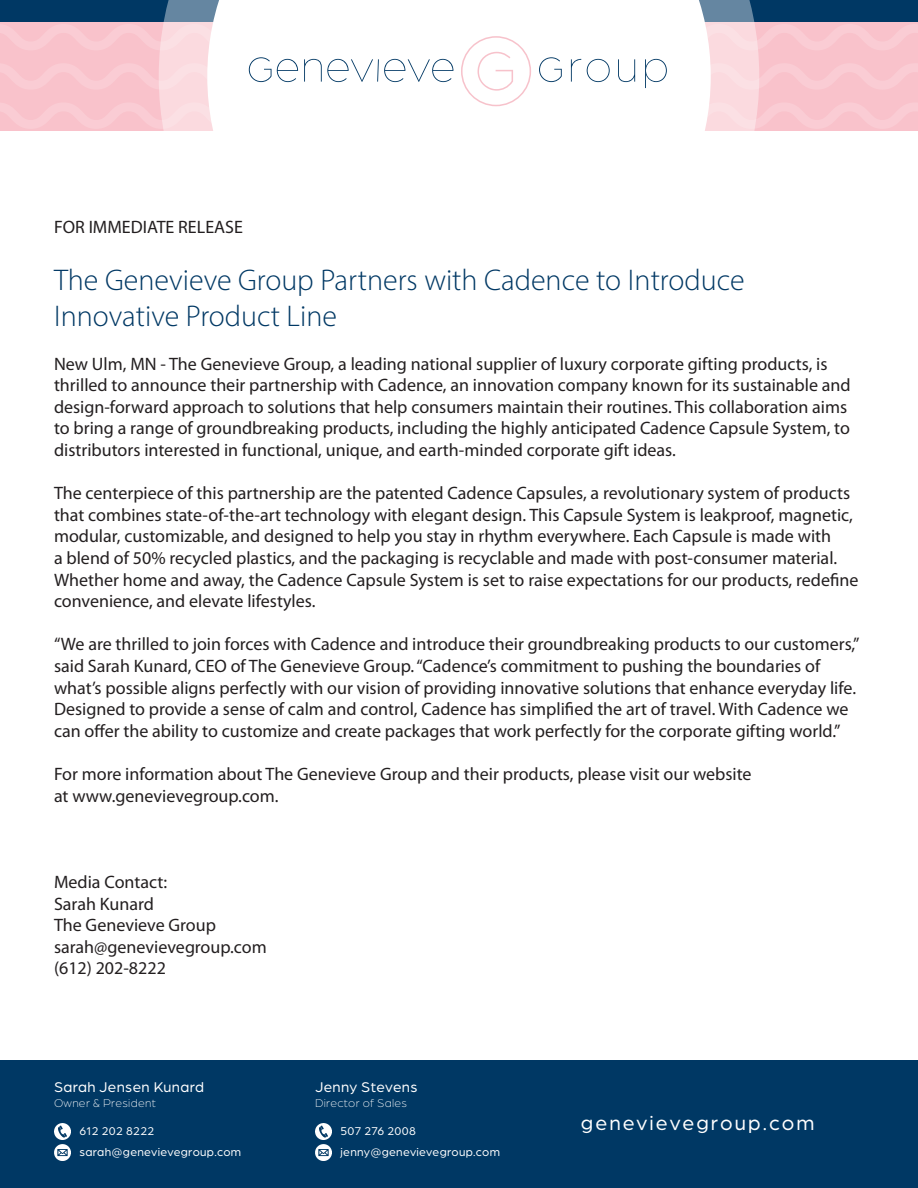
<style>
.page{position:relative;width:918px;height:1188px;background:#fff}
.page>*{position:absolute;margin:0;border:0;box-sizing:border-box;transform-origin:0 0}
.t1{font:300 30px/36px "Myriad Pro";color:#003864}
.Name{font:21px "Arboria";letter-spacing:.1em;color:#fff}
.t2{font:18px/21.6px "Myriad Pro";color:#231f20}
.Name-2{font:15px "Arboria";letter-spacing:.025em;color:#fff}
.Name-3{font:12px "Arboria";letter-spacing:.025em;color:#fff}
.Name-4{font:300 12px "Arboria";letter-spacing:.025em;color:#fff}
</style>
<div class="page">
<div style="left:0;top:0;width:918px;height:22px;background:#003864"></div>
<div style="left:698px;top:22px;width:220px;height:109px;background:#f9c2cb"></div>
<div style="left:0;top:22px;width:221px;height:109px;background:#f9c2cb"></div>
<svg style="left:159px;top:0;width:600px;height:131px;fill:#fbdadf"></svg>
<svg style="left:207px;top:0;width:504px;height:131px"></svg>
<svg style="left:461px;top:36px;width:70px;height:70px"></svg>
<svg style="left:249px;top:57px;width:49px;height:25px"></svg>
<svg style="left:304px;top:59px;width:149px;height:23px"></svg>
<svg style="left:539px;top:57px;width:23px;height:25px"></svg>
<svg style="left:571px;top:59px;width:10px;height:23px"></svg>
<svg style="left:587px;top:59px;width:23px;height:23px"></svg>
<svg style="left:618px;top:59px;width:17px;height:23px"></svg>
<svg style="left:645px;top:59px;width:22px;height:29px"></svg>
<svg style="left:681px;top:102px;width:78px;height:27px"></svg>
<svg style="left:681px;top:63px;width:79px;height:27px"></svg>
<svg style="left:681px;top:24px;width:78px;height:26px"></svg>
<svg style="left:159px;top:102px;width:73px;height:27px"></svg>
<svg style="left:158px;top:63px;width:74px;height:27px"></svg>
<svg style="left:159px;top:24px;width:73px;height:26px"></svg>
<div style="left:0;top:1060px;width:918px;height:128px;background:#003864"></div>
<img style="left:54px;top:1124px;width:16px;height:16px">
<img style="left:54px;top:1144px;width:16px;height:17px">
<img style="left:315px;top:1124px;width:16px;height:16px">
<img style="left:315px;top:1144px;width:16px;height:17px">
<p class="t2" style="left:54px;top:216px;width:190px">FOR IMMEDIATE RELEASE</p>
<p class="t1" style="left:54px;top:262px;width:692px">The Genevieve Group Partners with Cadence to Introduce<br>Innovative Product Line</p>
<p class="t2" style="left:54px;top:353px;width:798px">New Ulm, MN - The Genevieve Group, a leading national supplier of luxury corporate gifting products, is thrilled to announce their partnership with Cadence, an innovation company known for its sustainable and design-forward approach to solutions that help consumers maintain their routines. This collaboration aims to bring a range of groundbreaking products, including the highly anticipated Cadence Capsule System, to distributors interested in functional, unique, and earth-minded corporate gift ideas.</p>
<p class="t2" style="left:54px;top:483px;width:806px">The centerpiece of this partnership are the patented Cadence Capsules, a revolutionary system of products that combines state-of-the-art technology with elegant design. This Capsule System is leakproof, magnetic, modular, customizable, and designed to help you stay in rhythm everywhere. Each Capsule is made with<br>a blend of 50% recycled plastics, and the packaging is recyclable and made with post-consumer material.<br>Whether home and away, the Cadence Capsule System is set to raise expectations for our products, redefine convenience, and elevate lifestyles.</p>
<p class="t2" style="left:54px;top:634px;width:807px">“We are thrilled to join forces with Cadence and introduce their groundbreaking products to our customers,” said Sarah Kunard, CEO of The Genevieve Group. “Cadence’s commitment to pushing the boundaries of what’s possible aligns perfectly with our vision of providing innovative solutions that enhance everyday life.<br>Designed to provide a sense of calm and control, Cadence has simplified the art of travel. With Cadence we can offer the ability to customize and create packages that work perfectly for the corporate gifting world.”</p>
<p class="t2" style="left:54px;top:763px;width:699px">For more information about The Genevieve Group and their products, please visit our website at www.genevievegroup.com.</p>
<p class="t2" style="left:54px;top:871px;width:115px">Media Contact:</p>
<p class="t2" style="left:54px;top:893px;width:101px">Sarah Kunard</p>
<p class="t2" style="left:54px;top:915px;width:163px">The Genevieve Group</p>
<p class="t2" style="left:54px;top:936px;width:214px">sarah@genevievegroup.com</p>
<p class="t2" style="left:54px;top:958px;width:113px">(612) 202-8222</p>
<p class="Name-2" style="left:54px;top:1077px;width:152px">Sarah Jensen Kunard</p>
<p class="Name-4" style="left:54px;top:1095px;width:104px">Owner &amp; President</p>
<p class="Name-3" style="left:80px;top:1124px;width:76px">612 202 8222</p>
<p class="Name-3" style="left:80px;top:1145px;width:163px">sarah@genevievegroup.com</p>
<p class="Name-2" style="left:315px;top:1077px;width:104px">Jenny Stevens</p>
<p class="Name-4" style="left:315px;top:1095px;width:94px">Director of Sales</p>
<p class="Name-3" style="left:341px;top:1124px;width:77px">507 276 2008</p>
<p class="Name-3" style="left:341px;top:1145px;width:161px">jenny@genevievegroup.com</p>
<p class="Name" style="left:581px;top:1109px;width:235px">genevievegroup.com</p>
</div>
